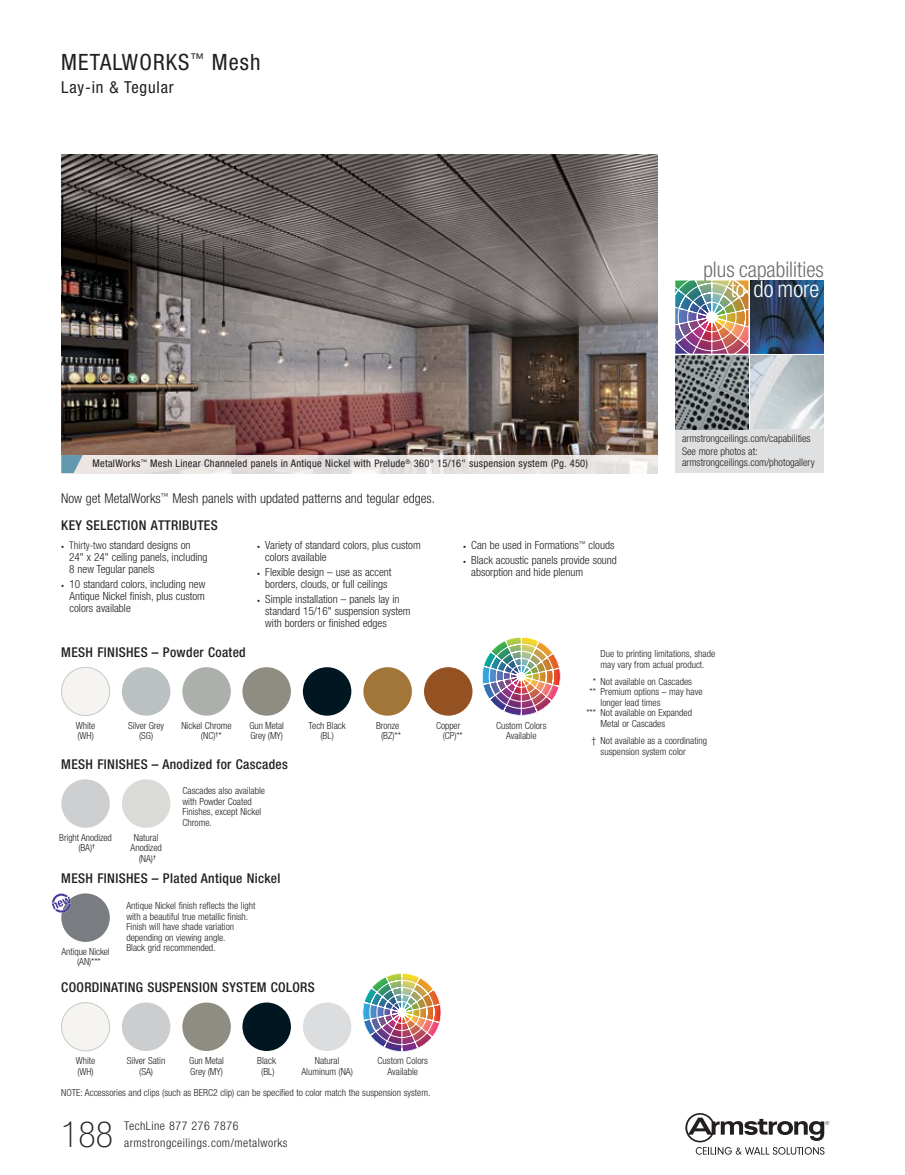
<style>
.page{position:relative;width:905px;height:1175px;background:#fff}
.page>*{position:absolute;margin:0;border:0;box-sizing:border-box;transform-origin:0 0}
.t1{font:100 condensed 36px "Helvetica Neue LT Std";color:#231f20}
.t2{font:300 condensed 22.95px "Helvetica Neue LT Std";color:#fff}
.t3{font:condensed 22.5px "Helvetica Neue LT Std";letter-spacing:.05em;color:#231f20}
.t4{font:300 condensed 21.45px "Helvetica Neue LT Std";color:#6d6e71}
.t5{font:condensed 16.5px "Helvetica Neue LT Std";letter-spacing:.05em;color:#231f20}
.t6{font:500 condensed 13.5px "Helvetica Neue LT Std";letter-spacing:.025em;color:#231f20}
.t7{font:300 condensed 13.5px "Helvetica Neue LT Std";color:#231f20}
.t8{font:300 condensed 12px/17.1px "Helvetica Neue LT Std";letter-spacing:.04em;color:#231f20}
.t9{font:300 condensed 11.25px/12px "Helvetica Neue LT Std";color:#231f20}
.t10{font:condensed 10.5px "Helvetica Neue LT Std";letter-spacing:.025em;color:#231f20}
.t11{font:300 condensed 10.5px/13.5px "Helvetica Neue LT Std";color:#231f20}
.t12{font:300 condensed 9.75px/10.5px "Helvetica Neue LT Std";color:#231f20;text-align:center}
.s1{font-size:6px}
.s2{font-size:10.5px}
</style>
<div class="page">
<svg style="left:685px;top:1113px;width:144px;height:41px"></svg>
<img style="left:61px;top:155px;width:596px;height:300px">
<div style="left:61px;top:893px;width:49px;height:48px;background:#797c81;border-radius:50%"></div>
<div style="left:242px;top:1002px;width:49px;height:49px;background:#001722;border-radius:50%"></div>
<div style="left:122px;top:1002px;width:48px;height:49px;background:#cbcdce;border-radius:50%"></div>
<div style="left:303px;top:1002px;width:48px;height:49px;background:#dcddde;border-radius:50%"></div>
<div style="left:61px;top:1002px;width:49px;height:48px;background:#f5f4f0;border-radius:50%"></div>
<div style="left:61px;top:1002px;width:49px;height:49px;border:1px solid #c7c8ca;border-radius:50%"></div>
<div style="left:182px;top:1002px;width:49px;height:49px;background:#8f8d81;border-radius:50%"></div>
<div style="left:61px;top:779px;width:49px;height:48px;background:#cdcfd0;border-radius:50%"></div>
<div style="left:122px;top:779px;width:48px;height:48px;background:#dadbd7;border-radius:50%"></div>
<div style="left:182px;top:667px;width:49px;height:48px;background:#acb0ab;border-radius:50%"></div>
<div style="left:363px;top:667px;width:49px;height:48px;background:#a27639;border-radius:50%"></div>
<div style="left:424px;top:667px;width:48px;height:48px;background:#945223;border-radius:50%"></div>
<div style="left:122px;top:667px;width:48px;height:48px;background:#bbc1c3;border-radius:50%"></div>
<div style="left:61px;top:667px;width:49px;height:48px;background:#f5f4f0;border-radius:50%"></div>
<div style="left:61px;top:667px;width:49px;height:48px;border:1px solid #c7c8ca;border-radius:50%"></div>
<div style="left:242px;top:667px;width:49px;height:48px;background:#8f8d81;border-radius:50%"></div>
<div style="left:303px;top:667px;width:48px;height:48px;background:#001722;border-radius:50%"></div>
<svg style="left:83px;top:455px;width:574px;height:18px;background:#e7e4e2"></svg>
<svg style="left:61px;top:455px;width:22px;height:18px"></svg>
<svg style="left:51px;top:893px;width:20px;height:19px"></svg>
<img style="left:482px;top:637px;width:78px;height:78px">
<img style="left:362px;top:973px;width:79px;height:78px">
<img style="left:675px;top:280px;width:73px;height:74px">
<img style="left:750px;top:280px;width:73px;height:74px">
<img style="left:675px;top:356px;width:73px;height:73px">
<img style="left:750px;top:356px;width:73px;height:73px">
<div style="left:675px;top:429px;width:148px;height:44px;background:#dfe0e1"></div>
<h3 class="t3" style="left:61px;top:49px;width:201px">METALWORKS<sup>™</sup> Mesh</h3>
<h3 class="t5" style="left:61px;top:77px;width:114px">Lay-in &amp; Tegular</h3>
<p class="t10" style="left:92px;top:457px;width:497px">MetalWorks<sup>™</sup> Mesh Linear Channeled panels in Antique Nickel with Prelude<sup>®</sup> 360° 15/16" suspension system (Pg. 450)</p>
<h3 class="t7" style="left:61px;top:490px;width:375px">Now get MetalWorks<sup>™</sup> Mesh panels with updated patterns and tegular edges.</h3>
<h3 class="t6" style="left:61px;top:516px;width:158px">KEY SELECTION ATTRIBUTES</h3>
<p class="t9" style="left:69px;top:539px;width:140px;text-indent:-8px"><span class="s1">•</span> <span class="s2">Thirty-two</span> standard designs on<br>24" x 24" ceiling panels, including<br>8 new Tegular panels</p>
<p class="t9" style="left:70px;top:578px;width:137px;text-align:justify;text-indent:-8px"><span class="s1">•</span> 10 standard colors, including new Antique Nickel finish, plus custom colors available</p>
<p class="t9" style="left:265px;top:539px;width:157px;text-indent:-8px"><span class="s1">•</span> Variety of standard colors, plus custom colors available</p>
<p class="t9" style="left:257px;top:566px;width:136px;text-align:center"><span class="s1">•</span> Flexible design – use as accent borders, clouds, or full ceilings</p>
<p class="t9" style="left:265px;top:593px;width:147px;text-indent:-8px"><span class="s1">•</span> Simple installation – panels lay in standard 15/16" suspension system with borders or finished edges</p>
<p class="t9" style="left:463px;top:539px;width:153px"><span class="s1">•</span> Can be used in Formations<sup>™</sup> clouds</p>
<p class="t9" style="left:471px;top:554px;width:147px;text-indent:-8px"><span class="s1">•</span> Black acoustic panels provide sound absorption and hide plenum</p>
<h3 class="t4" style="left:703px;top:257px;width:122px">plus capabilities</h3>
<h2 class="t2" style="left:730px;top:275px;width:90px">to do more</h2>
<p class="t11" style="left:682px;top:431px;width:130px">armstrongceilings.com/capabilities<br>See more photos at:</p>
<p class="t11" style="left:682px;top:455px;width:134px">armstrongceilings.com/photogallery</p>
<h3 class="t6" style="left:61px;top:644px;width:186px">MESH FINISHES – Powder Coated</h3>
<p class="t12" style="left:128px;top:720px;width:37px">Silver Grey (SG)</p>
<p class="t12" style="left:201px;top:720px;width:32px;text-align:left;text-indent:-20px">Nickel Chrome (NC)<sup>†</sup>*</p>
<p class="t12" style="left:376px;top:720px;width:26px">Bronze (BZ)**</p>
<p class="t12" style="left:436px;top:720px;width:28px;text-align:right">Copper (CP)**</p>
<p class="t12" style="left:76px;top:720px;width:21px;text-align:left">White (WH)</p>
<p class="t12" style="left:249px;top:720px;width:36px;text-align:left">Gun Metal<br>Grey (MY)</p>
<p class="t12" style="left:308px;top:720px;width:39px">Tech Black (BL)</p>
<p class="t12" style="left:496px;top:720px;width:52px">Custom Colors<br>Available</p>
<h3 class="t6" style="left:61px;top:756px;width:228px">MESH FINISHES – Anodized for Cascades</h3>
<p class="t12" style="left:59px;top:832px;width:54px">Bright Anodized (BA)<sup>†</sup></p>
<p class="t12" style="left:130px;top:832px;width:33px">Natural<br>Anodized (NA)<sup>†</sup></p>
<p class="t12" style="left:182px;top:785px;width:84px;text-align:left">Cascades also available with Powder Coated<br>Finishes, except Nickel<br>Chrome.</p>
<h3 class="t6" style="left:61px;top:870px;width:221px">MESH FINISHES – Plated Antique Nickel</h3>
<p class="t12" style="left:77px;top:946px;width:34px;text-align:left;text-indent:-16px">Antique Nickel (AN)***</p>
<p class="t12" style="left:126px;top:900px;width:131px;text-align:left">Antique Nickel finish reflects the light with a beautiful true metallic finish.<br>Finish will have shade variation depending on viewing angle.<br>Black grid recommended.</p>
<h3 class="t6" style="left:61px;top:979px;width:255px">COORDINATING SUSPENSION SYSTEM COLORS</h3>
<p class="t12" style="left:76px;top:1055px;width:21px;text-align:left">White (WH)</p>
<p class="t12" style="left:189px;top:1055px;width:36px;text-align:left">Gun Metal<br>Grey (MY)</p>
<p class="t12" style="left:377px;top:1055px;width:52px">Custom Colors<br>Available</p>
<p class="t12" style="left:127px;top:1055px;width:40px">Silver Satin (SA)</p>
<p class="t12" style="left:301px;top:1055px;width:53px">Natural<br>Aluminum (NA)</p>
<p class="t12" style="left:257px;top:1055px;width:20px">Black (BL)</p>
<p class="t12" style="left:61px;top:1087px;width:370px">NOTE: Accessories and clips (such as BERC2 clip) can be specified to color match the suspension system.</p>
<h1 class="t1" style="left:61px;top:1113px;width:53px">188</h1>
<p class="t8" style="left:124px;top:1116px;width:165px">TechLine 877 276 7876 armstrongceilings.com/metalworks</p>
<p class="t12" style="left:600px;top:648px;width:116px;text-align:left">Due to printing limitations, shade may vary from actual product.</p>
<p class="t12" style="left:593px;top:676px;width:101px">* Not available on Cascades</p>
<p class="t12" style="left:589px;top:686px;width:114px">** Premium options – may have</p>
<p class="t12" style="left:600px;top:697px;width:61px">longer lead times</p>
<p class="t12" style="left:586px;top:707px;width:107px">*** Not available on Expanded</p>
<p class="t12" style="left:600px;top:718px;width:66px">Metal or Cascades</p>
<p class="t12" style="left:600px;top:735px;width:108px;text-align:left;text-indent:-9px">† Not available as a coordinating suspension system color</p>
</div>
